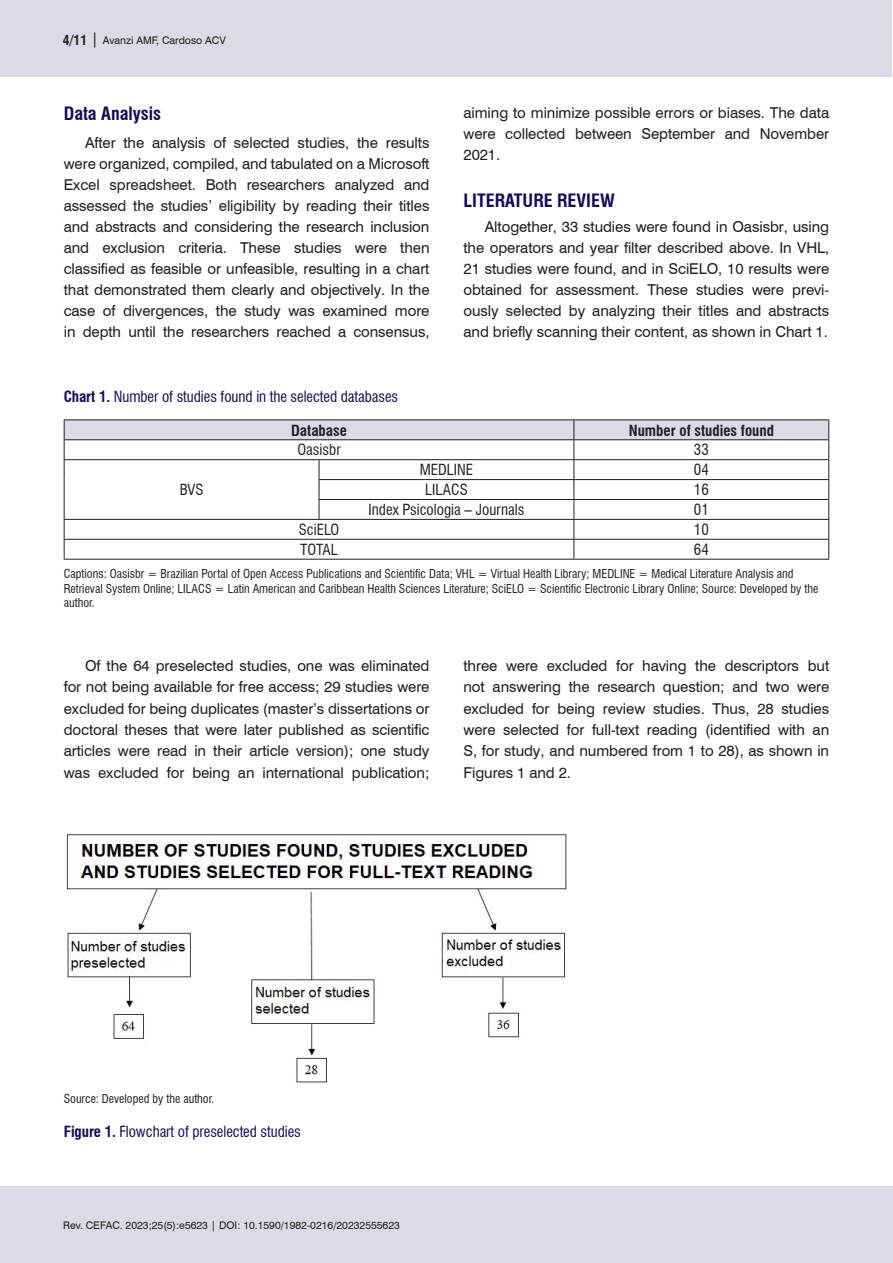
<style>
.page{position:relative;width:893px;height:1263px;background:#fff}
.page>*{position:absolute;margin:0;border:0;box-sizing:border-box;transform-origin:0 0}
.Nivel_1{font:700 condensed 18px "Swiss 721 BT";color:#18085f}
.Nivel_2{font:700 condensed 18px "Swiss 721 BT";color:#18085f}
.Corpo_do_texto_INGLES{font:15px/21px "Swiss 721 BT";letter-spacing:-.005em;color:#231f20;text-align:justify}
.Titulo_tabelas_e_gráficos{font:condensed 15px "Swiss 721 BT";letter-spacing:-.005em;color:#18085f}
.Texto_tabelas{font:condensed 15px "Swiss 721 BT";color:#231f20}
.Texto_tabelas-2{font:700 condensed 15px "Swiss 721 BT";color:#231f20}
.Legendas{font:condensed 12px/14.4px "Swiss 721 BT";color:#231f20}
.t1{font:10.5px "Swiss 721 BT";color:#231f20}
.s1{font-weight:700;font-stretch:condensed;font-size:13.5px}
.s2{font-size:15px}
.s3{font-weight:700}
</style>
<div class="page">
<div style="left:0;top:1186px;width:892px;height:77px;background:#dcdae7"></div>
<div style="left:0;top:0;width:892px;height:77px;background:#dcdae7"></div>
<hr style="left:64px;top:419px;width:255px;height:1px;background:#231f20">
<hr style="left:319px;top:419px;width:255px;height:1px;background:#231f20">
<hr style="left:574px;top:419px;width:255px;height:1px;background:#231f20">
<svg style="left:64px;top:420px;width:765px;height:139px"></svg>
<hr style="left:64px;top:559px;width:255px;height:1px;background:#231f20">
<hr style="left:319px;top:559px;width:255px;height:1px;background:#231f20">
<hr style="left:574px;top:559px;width:255px;height:1px;background:#231f20">
<img style="left:66px;top:834px;width:501px;height:249px">
<p class="t1" style="left:63px;top:33px;width:165px"><span class="s1">4/11</span> <span class="s2">|</span> Avanzi AMF, Cardoso ACV</p>
<p class="Nivel_2" style="left:64px;top:103px;width:99px">Data Analysis</p>
<p class="Corpo_do_texto_INGLES" style="left:64px;top:132px;width:367px;text-indent:21px">After the analysis of selected studies, the results were organized, compiled, and tabulated on a Microsoft Excel spreadsheet. Both researchers analyzed and assessed the studies’ eligibility by reading their titles and abstracts and considering the research inclusion and exclusion criteria. These studies were then classified as feasible or unfeasible, resulting in a chart that demonstrated them clearly and objectively. In the case of divergences, the study was examined more in depth until the researchers reached a consensus,</p>
<p class="Corpo_do_texto_INGLES" style="left:463px;top:101px;width:367px">aiming to minimize possible errors or biases. The data were collected between September and November 2021.</p>
<p class="Nivel_1" style="left:463px;top:189px;width:153px">LITERATURE REVIEW</p>
<p class="Corpo_do_texto_INGLES" style="left:463px;top:216px;width:367px;text-indent:21px">Altogether, 33 studies were found in Oasisbr, using the operators and year filter described above. In VHL, 21 studies were found, and in SciELO, 10 results were obtained for assessment. These studies were previ&shy;ously selected by analyzing their titles and abstracts and briefly scanning their content, as shown in Chart 1.</p>
<p class="Titulo_tabelas_e_gráficos" style="left:64px;top:388px;width:336px"><span class="s3">Chart 1.</span> Number of studies found in the selected databases</p>
<p class="Texto_tabelas-2" style="left:291px;top:421px;width:57px">Database</p>
<p class="Texto_tabelas-2" style="left:629px;top:421px;width:147px">Number of studies found</p>
<p class="Texto_tabelas" style="left:297px;top:441px;width:45px">Oasisbr</p>
<p class="Texto_tabelas" style="left:694px;top:441px;width:16px">33</p>
<p class="Texto_tabelas" style="left:180px;top:481px;width:25px">BVS</p>
<p class="Texto_tabelas" style="left:420px;top:461px;width:55px">MEDLINE</p>
<p class="Texto_tabelas" style="left:694px;top:461px;width:16px">04</p>
<p class="Texto_tabelas" style="left:425px;top:481px;width:44px">LILACS</p>
<p class="Texto_tabelas" style="left:694px;top:481px;width:16px">16</p>
<p class="Texto_tabelas" style="left:369px;top:501px;width:157px">Index Psicologia – Journals</p>
<p class="Texto_tabelas" style="left:694px;top:501px;width:16px">01</p>
<p class="Texto_tabelas" style="left:299px;top:521px;width:42px">SciELO</p>
<p class="Texto_tabelas" style="left:694px;top:521px;width:16px">10</p>
<p class="Texto_tabelas" style="left:300px;top:540px;width:39px">TOTAL</p>
<p class="Texto_tabelas" style="left:694px;top:540px;width:16px">64</p>
<p class="Legendas" style="left:64px;top:567px;width:756px">Captions: Oasisbr = Brazilian Portal of Open Access Publications and Scientific Data; VHL = Virtual Health Library; MEDLINE = Medical Literature Analysis and<br>Retrieval System Online; LILACS = Latin American and Caribbean Health Sciences Literature; SciELO = Scientific Electronic Library Online; Source: Developed by the author.</p>
<p class="Corpo_do_texto_INGLES" style="left:64px;top:654px;width:367px;text-indent:21px">Of the 64 preselected studies, one was eliminated for not being available for free access; 29 studies were excluded for being duplicates (master’s dissertations or doctoral theses that were later published as scientific articles were read in their article version); one study was excluded for being an international publication;</p>
<p class="Corpo_do_texto_INGLES" style="left:463px;top:654px;width:367px">three were excluded for having the descriptors but not answering the research question; and two were excluded for being review studies. Thus, 28 studies were selected for full-text reading (identified with an S, for study, and numbered from 1 to 28), as shown in Figures 1 and 2.</p>
<p class="Legendas" style="left:64px;top:1091px;width:152px">Source: Developed by the author.</p>
<p class="Titulo_tabelas_e_gráficos" style="left:64px;top:1122px;width:239px"><span class="s3">Figure 1.</span> Flowchart of preselected studies</p>
<p class="t1" style="left:63px;top:1218px;width:338px">Rev. CEFAC. 2023;25(5):e5623 | DOI: 10.1590/1982-0216/20232555623</p>
</div>
